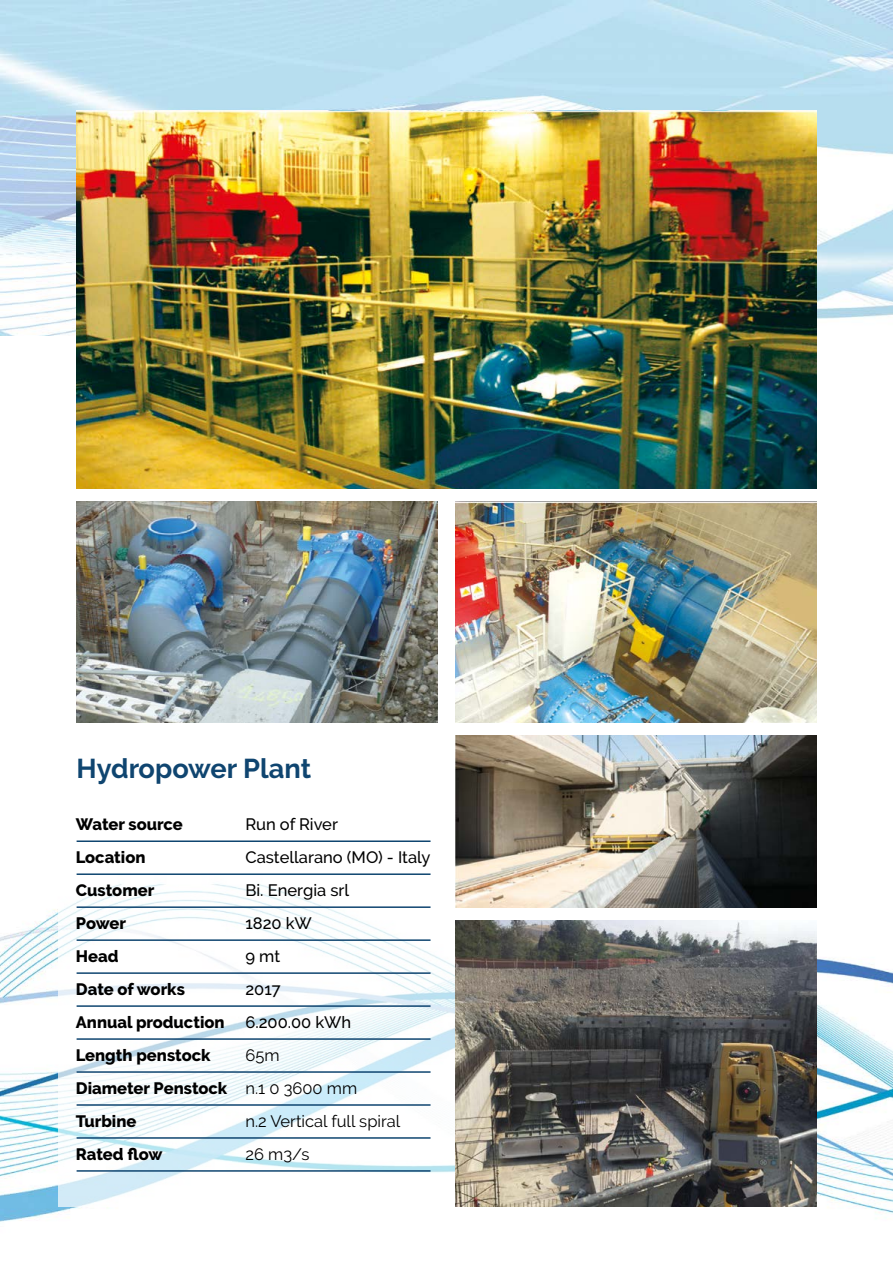
<style>
.page{position:relative;width:893px;height:1263px;background:#fff}
.page>*{position:absolute;margin:0;border:0;box-sizing:border-box;transform-origin:0 0}
.t1{font:700 27.15px "Raleway";color:#0f4570}
.t2{font:800 16.5px/33px "Raleway";color:#000}
.t3{font:500 16.5px "Raleway";color:#000}
.t4{font:16.5px "Raleway";color:#000}
.s1{font-weight:400}
</style>
<div class="page">
<img style="left:0;top:837px;width:893px;height:385px">
<svg style="left:59px;top:837px;width:409px;height:370px"></svg>
<img style="left:0;top:0;width:893px;height:336px">
<img style="left:77px;top:111px;width:739px;height:378px">
<img style="left:77px;top:502px;width:360px;height:221px">
<img style="left:455px;top:502px;width:361px;height:221px">
<img style="left:455px;top:736px;width:361px;height:172px">
<img style="left:455px;top:921px;width:361px;height:286px">
<hr style="left:77px;top:840px;width:354px;height:2px;background:#0f4570">
<hr style="left:77px;top:873px;width:354px;height:2px;background:#0f4570">
<hr style="left:77px;top:906px;width:354px;height:2px;background:#0f4570">
<hr style="left:77px;top:939px;width:354px;height:2px;background:#0f4570">
<hr style="left:77px;top:972px;width:354px;height:2px;background:#0f4570">
<hr style="left:77px;top:1005px;width:354px;height:2px;background:#0f4570">
<hr style="left:77px;top:1038px;width:354px;height:2px;background:#0f4570">
<hr style="left:77px;top:1071px;width:354px;height:2px;background:#0f4570">
<hr style="left:77px;top:1104px;width:354px;height:2px;background:#0f4570">
<hr style="left:77px;top:1137px;width:354px;height:2px;background:#0f4570">
<hr style="left:77px;top:1170px;width:354px;height:2px;background:#0f4570">
<h1 class="t1" style="left:77px;top:753px;width:236px">Hydropower Plant</h1>
<p class="t2" style="left:76px;top:808px;width:108px">Water source</p>
<p class="t3" style="left:245px;top:814px;width:94px">Run of River</p>
<p class="t2" style="left:76px;top:841px;width:71px">Location</p>
<p class="t3" style="left:245px;top:847px;width:187px">Castellarano (MO) - Italy</p>
<p class="t2" style="left:76px;top:874px;width:80px">Customer</p>
<p class="t3" style="left:245px;top:880px;width:105px">Bi. Energia srl</p>
<p class="t2" style="left:76px;top:907px;width:52px">Power</p>
<p class="t3" style="left:245px;top:913px;width:68px">1820 kW</p>
<p class="t2" style="left:76px;top:940px;width:44px">Head</p>
<p class="t3" style="left:245px;top:946px;width:36px">9 mt</p>
<p class="t2" style="left:76px;top:973px;width:110px">Date of works</p>
<p class="t3" style="left:245px;top:979px;width:37px">2017</p>
<p class="t2" style="left:76px;top:1006px;width:150px">Annual production</p>
<p class="t3" style="left:245px;top:1012px;width:107px">6.200.00 kWh</p>
<p class="t2" style="left:76px;top:1039px;width:136px">Length penstock</p>
<p class="t2" style="left:76px;top:1039px;width:283px;text-indent:170px"><span class="s1">65m<br></span>Diameter Penstock <span class="s1">n.1 0 3600 mm<br></span>Turbine</p>
<p class="t4" style="left:245px;top:1111px;width:156px">n.2 Vertical full spiral</p>
<p class="t2" style="left:76px;top:1138px;width:88px">Rated flow</p>
<p class="t4" style="left:245px;top:1144px;width:66px">26 m3/s</p>
</div>
